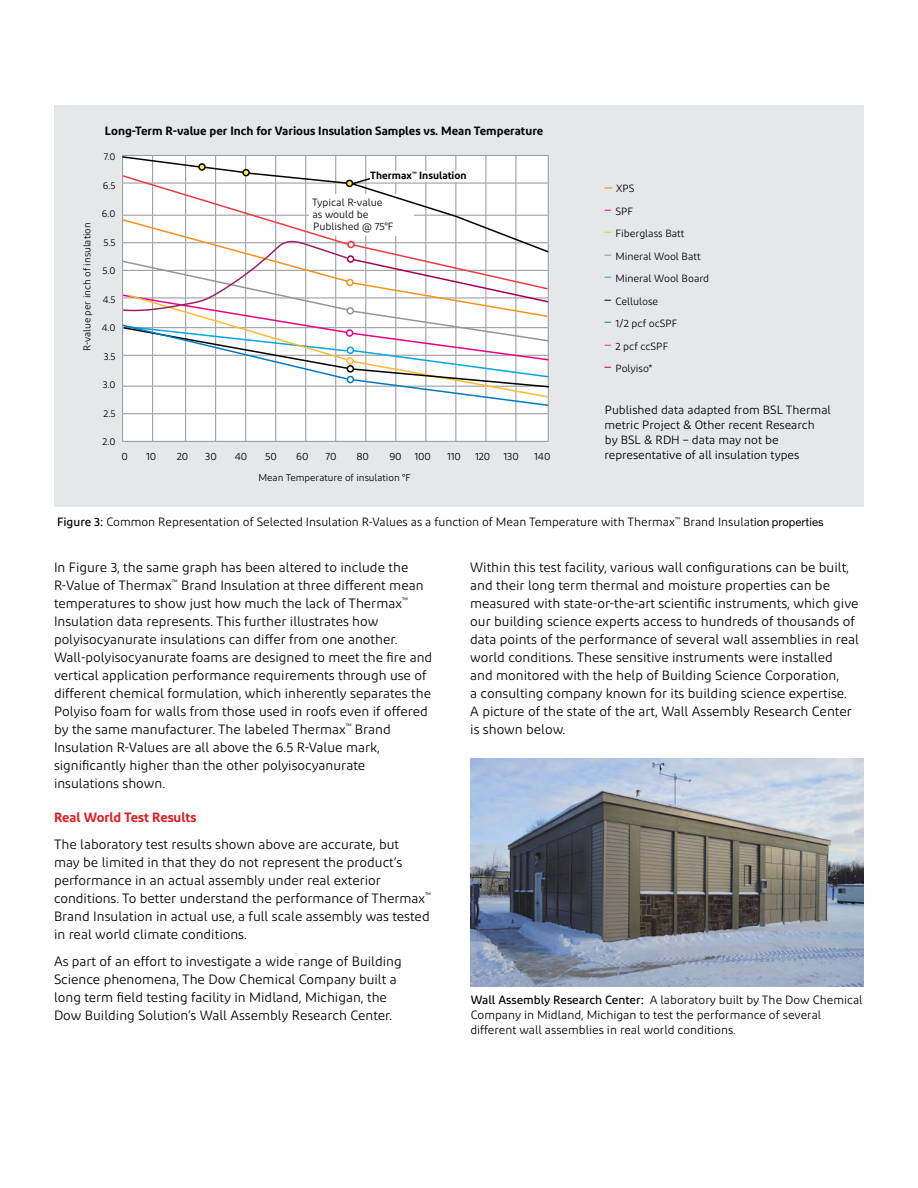
<style>
.page{position:relative;width:918px;height:1188px;background:#fff}
.page>*{position:absolute;margin:0;border:0;box-sizing:border-box;transform-origin:0 0}
.body_1{font:13.5px/18px "Diodrum";color:#000}
.subhead_2{font:600 13.5px "Diodrum";color:#e11b22}
.Chart_Table_Subheade{font:12px/15px "Diodrum";color:#000}
.Chart_Table_Subheade-2{font:600 12px "Diodrum";color:#000}
.Chart_Table_Subheade-3{font:10.5px/12px "Diodrum";color:#000}
.Chart_Table_Subheade-4{font:600 10.5px "Diodrum";color:#000}
.Chart_Table_Subheade-5{font:9.9px "Diodrum";color:#000}
.s1{font-family:"Dow Corporate";font-size:15px;color:#f7921e}
.s2{font-size:15px;color:#ec0089}
.s3{font-size:15px;color:#fdbb30}
.s4{font-size:15px;color:#939598}
.s5{font-size:15px;color:#00a7e2}
.s6{font-size:15px}
.s7{font-size:15px;color:#0079c1}
.s8{font-size:15px;color:#ef3a42}
.s9{font-size:15px;color:#a2004d}
.s10{font-weight:500}
.s11{font-family:"Dow Corporate"}
</style>
<div class="page">
<div style="left:54px;top:106px;width:810px;height:401px;background:#e6e7e8"></div>
<hr style="left:122px;top:441px;width:31px;height:1px;background:#939598">
<hr style="left:153px;top:441px;width:33px;height:1px;background:#939598">
<hr style="left:186px;top:441px;width:30px;height:1px;background:#939598">
<hr style="left:216px;top:441px;width:30px;height:1px;background:#939598">
<hr style="left:246px;top:441px;width:30px;height:1px;background:#939598">
<hr style="left:276px;top:441px;width:30px;height:1px;background:#939598">
<hr style="left:306px;top:441px;width:30px;height:1px;background:#939598">
<hr style="left:336px;top:441px;width:30px;height:1px;background:#939598">
<hr style="left:366px;top:441px;width:30px;height:1px;background:#939598">
<hr style="left:396px;top:441px;width:30px;height:1px;background:#939598">
<hr style="left:426px;top:441px;width:30px;height:1px;background:#939598">
<hr style="left:456px;top:441px;width:30px;height:1px;background:#939598">
<hr style="left:486px;top:441px;width:30px;height:1px;background:#939598">
<hr style="left:516px;top:441px;width:33px;height:1px;background:#939598">
<svg style="left:122px;top:155px;width:427px;height:286px;background:#f1eeef"></svg>
<img style="left:470px;top:759px;width:394px;height:228px">
<p class="Chart_Table_Subheade-5" style="left:81px;top:351px;width:130px;rotate:-90deg">R-value per inch of insulation</p>
<p class="Chart_Table_Subheade-2" style="left:105px;top:123px;width:440px">Long-Term R-value per Inch for Various Insulation Samples vs. Mean Temperature</p>
<p class="Chart_Table_Subheade-5" style="left:104px;top:151px;width:13px">7.0</p>
<p class="Chart_Table_Subheade-5" style="left:103px;top:179px;width:14px">6.5</p>
<p class="Chart_Table_Subheade-5" style="left:102px;top:208px;width:15px">6.0</p>
<p class="Chart_Table_Subheade-5" style="left:103px;top:236px;width:14px">5.5</p>
<p class="Chart_Table_Subheade-5" style="left:102px;top:265px;width:15px">5.0</p>
<p class="Chart_Table_Subheade-5" style="left:103px;top:293px;width:14px">4.5</p>
<p class="Chart_Table_Subheade-5" style="left:102px;top:322px;width:15px">4.0</p>
<p class="Chart_Table_Subheade-5" style="left:104px;top:350px;width:13px">3.5</p>
<p class="Chart_Table_Subheade-5" style="left:103px;top:379px;width:14px">3.0</p>
<p class="Chart_Table_Subheade-5" style="left:104px;top:407px;width:14px">2.5</p>
<p class="Chart_Table_Subheade-5" style="left:103px;top:436px;width:15px">2.0</p>
<p class="Chart_Table_Subheade-4" style="left:370px;top:169px;width:98px">Thermax<sup>™</sup> Insulation</p>
<p class="Chart_Table_Subheade-3" style="left:312px;top:197px;width:83px">Typical R-value as would be<br>Published @ 75°F</p>
<p class="Chart_Table_Subheade-3" style="left:122px;top:450px;width:8px">0</p>
<p class="Chart_Table_Subheade-3" style="left:146px;top:450px;width:12px">10</p>
<p class="Chart_Table_Subheade-3" style="left:177px;top:450px;width:13px">20</p>
<p class="Chart_Table_Subheade-3" style="left:205px;top:450px;width:13px">30</p>
<p class="Chart_Table_Subheade-3" style="left:235px;top:450px;width:14px">40</p>
<p class="Chart_Table_Subheade-3" style="left:265px;top:450px;width:13px">50</p>
<p class="Chart_Table_Subheade-3" style="left:296px;top:450px;width:14px">60</p>
<p class="Chart_Table_Subheade-3" style="left:326px;top:450px;width:13px">70</p>
<p class="Chart_Table_Subheade-3" style="left:356px;top:450px;width:14px">80</p>
<p class="Chart_Table_Subheade-3" style="left:390px;top:450px;width:43px">90 100</p>
<p class="Chart_Table_Subheade-3" style="left:447px;top:450px;width:15px">110</p>
<p class="Chart_Table_Subheade-3" style="left:475px;top:450px;width:17px">120</p>
<p class="Chart_Table_Subheade-3" style="left:504px;top:450px;width:17px">130</p>
<p class="Chart_Table_Subheade-3" style="left:534px;top:450px;width:18px">140</p>
<p class="Chart_Table_Subheade-5" style="left:258px;top:471px;width:154px">Mean Temperature of insulation °F</p>
<p class="Chart_Table_Subheade-3" style="left:604px;top:182px;width:32px"><span class="s1">–</span> XPS</p>
<p class="Chart_Table_Subheade-3" style="left:604px;top:205px;width:30px"><span class="s2">–</span> SPF</p>
<p class="Chart_Table_Subheade-3" style="left:604px;top:227px;width:82px"><span class="s3">–</span> Fiberglass Batt</p>
<p class="Chart_Table_Subheade-3" style="left:604px;top:250px;width:98px"><span class="s4">–</span> Mineral Wool Batt</p>
<p class="Chart_Table_Subheade-3" style="left:604px;top:272px;width:107px"><span class="s5">–</span> Mineral Wool Board</p>
<p class="Chart_Table_Subheade-3" style="left:604px;top:295px;width:56px"><span class="s6">–</span> Cellulose</p>
<p class="Chart_Table_Subheade-3" style="left:604px;top:317px;width:75px"><span class="s7">–</span> 1/2 pcf ocSPF</p>
<p class="Chart_Table_Subheade-3" style="left:604px;top:340px;width:66px"><span class="s8">–</span> 2 pcf ccSPF</p>
<p class="Chart_Table_Subheade-3" style="left:604px;top:362px;width:50px"><span class="s9">–</span> Polyiso*</p>
<p class="Chart_Table_Subheade" style="left:604px;top:402px;width:228px">Published data adapted from BSL Thermal metric Project &amp; Other recent Research<br>by BSL &amp; RDH – data may not be representative of all insulation types</p>
<p class="Chart_Table_Subheade" style="left:57px;top:514px;width:768px"><span class="s10">Figure 3:</span> Common Representation of Selected Insulation R-Values as a function of Mean Temperature with Thermax<sup>™</sup> Brand Insulat<span class="s11">ion properties</span></p>
<p class="body_1" style="left:54px;top:558px;width:380px">In Figure 3, the same graph has been altered to include the R-Value of Thermax<sup>™</sup> Brand Insulation at three different mean temperatures to show just how much the lack of Thermax<sup>™ </sup>Insulation data represents. This further illustrates how polyisocyanurate insulations can differ from one another.<br>Wall-polyisocyanurate foams are designed to meet the fire and vertical application performance requirements through use of different chemical formulation, which inherently separates the Polyiso foam for walls from those used in roofs even if offered by the same manufacturer. The labeled Thermax<sup>™</sup> Brand Insulation R-Values are all above the 6.5 R-Value mark, significantly higher than the other polyisocyanurate insulations shown.</p>
<p class="subhead_2" style="left:54px;top:808px;width:144px">Real World Test Results</p>
<p class="body_1" style="left:54px;top:835px;width:378px">The laboratory test results shown above are accurate, but<br>may be limited in that they do not represent the product’s performance in an actual assembly under real exterior conditions. To better understand the performance of Thermax<sup>™ </sup>Brand Insulation in actual use, a full scale assembly was tested in real world climate conditions.</p>
<p class="body_1" style="left:54px;top:952px;width:349px">As part of an effort to investigate a wide range of Building Science phenomena, The Dow Chemical Company built a long term field testing facility in Midland, Michigan, the Dow Building Solution’s Wall Assembly Research Center.</p>
<p class="body_1" style="left:470px;top:558px;width:390px">Within this test facility, various wall configurations can be built, and their long term thermal and moisture properties can be measured with state-or-the-art scientific instruments, which give our building science experts access to hundreds of thousands of data points of the performance of several wall assemblies in real world conditions. These sensitive instruments were installed<br>and monitored with the help of Building Science Corporation,<br>a consulting company known for its building science expertise.<br>A picture of the state of the art, Wall Assembly Research Center is shown below.</p>
<p class="Chart_Table_Subheade" style="left:470px;top:992px;width:394px"><span class="s10">Wall Assembly Research Center:</span> A laboratory built by The Dow Chemical<br>Company in Midland, Michigan to test the performance of several different wall assemblies in real world conditions.</p>
</div>
